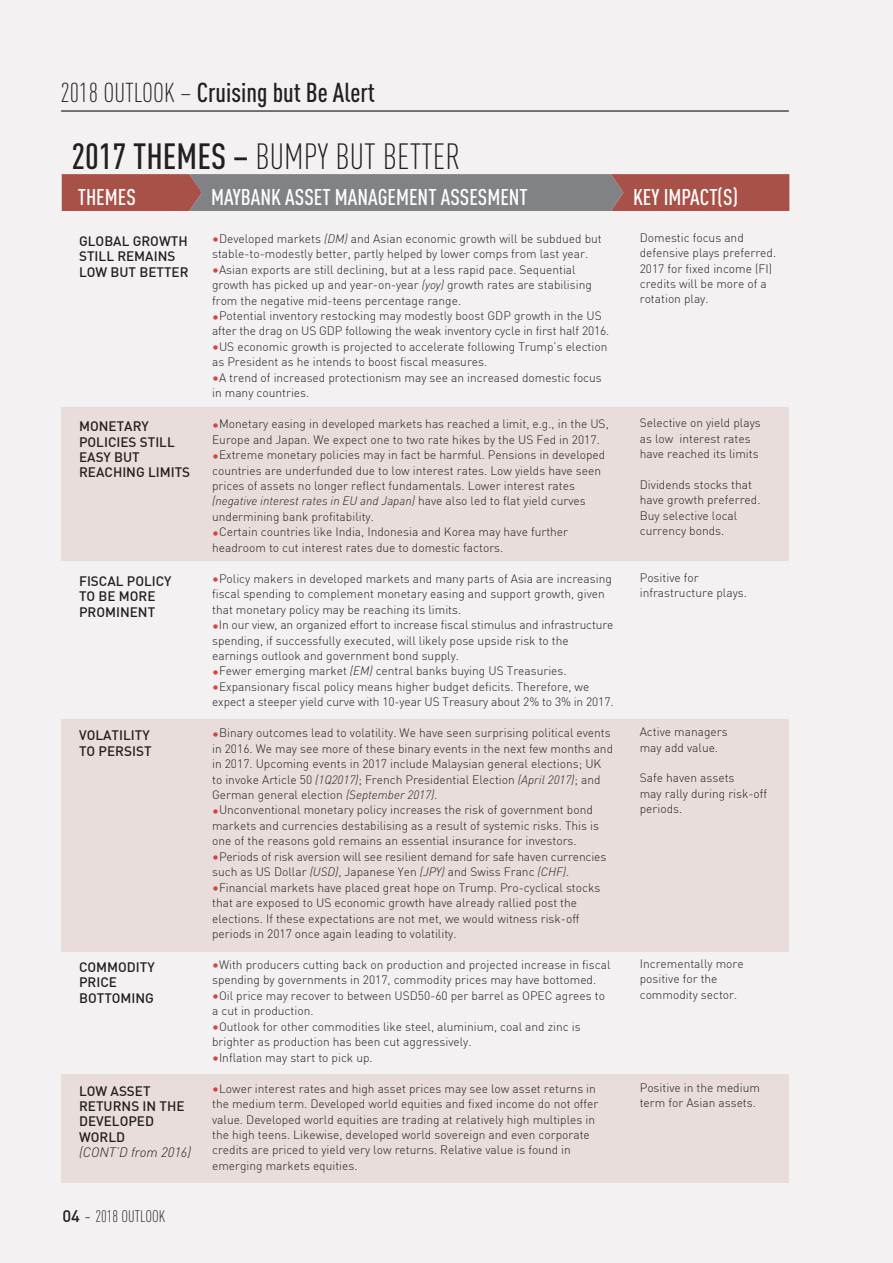
<style>
.page{position:relative;width:893px;height:1263px;background:#f3f1f1}
.page>*{position:absolute;margin:0;border:0;box-sizing:border-box;transform-origin:0 0}
.t1{font:300 36px "DIN Cond";color:#231f20}
.t2{font:500 27px "DIN Cond";color:#231f20}
.t3{font:500 22.5px "DIN Cond";color:#fff}
.t4{font:300 16.5px "DIN Cond";color:#231f20}
.t5{font:500 13.5px/15.5px "DIN";color:#231f20}
.t6{font:italic 300 13.5px "DIN";color:#231f20}
.t7{font:300 12px/15.5px "DIN";color:#231f20}
.s1{font-weight:300}
.s2{font-weight:500}
.s3{font-weight:500;font-size:13.5px;color:rgb(216 50 39/.9)}
.s4{font-style:italic}
.s5{font-family:"DIN";font-weight:500}
.s6{font-family:"DIN"}
</style>
<div class="page">
<div style="left:61px;top:408px;width:727px;height:153px;background:#e9dddc"></div>
<div style="left:61px;top:719px;width:727px;height:232px;background:#e9dddc"></div>
<div style="left:61px;top:1074px;width:727px;height:108px;background:#e9dddc"></div>
<hr style="left:61px;top:110px;width:728px;height:2px;background:#231f20">
<svg style="left:62px;top:174px;width:727px;height:37px;background:#916e6c"></svg>
<h2 class="t2" style="left:61px;top:76px;width:316px"><span class="s1">2018 OUTLOOK –</span> Cruising but Be Alert</h2>
<h1 class="t1" style="left:72px;top:135px;width:390px"><span class="s2">2017 THEMES –</span> BUMPY BUT BETTER</h1>
<h3 class="t3" style="left:78px;top:183px;width:60px">THEMES</h3>
<h3 class="t3" style="left:211px;top:183px;width:318px">MAYBANK ASSET MANAGEMENT ASSESMENT</h3>
<h3 class="t3" style="left:633px;top:183px;width:106px">KEY IMPACT(S)</h3>
<p class="t5" style="left:79px;top:233px;width:111px">GLOBAL GROWTH<br>STILL REMAINS<br>LOW BUT BETTER</p>
<p class="t5" style="left:79px;top:418px;width:113px">MONETARY<br>POLICIES STILL<br>EASY BUT<br>REACHING LIMITS</p>
<p class="t5" style="left:79px;top:573px;width:94px">FISCAL POLICY<br>TO BE MORE<br>PROMINENT</p>
<p class="t5" style="left:79px;top:727px;width:74px">VOLATILITY<br>TO PERSIST</p>
<p class="t5" style="left:79px;top:959px;width:77px">COMMODITY<br>PRICE<br>BOTTOMING</p>
<p class="t5" style="left:79px;top:1082px;width:107px">LOW ASSET<br>RETURNS IN THE<br>DEVELOPED<br>WORLD</p>
<p class="t6" style="left:79px;top:1144px;width:114px">(CONT’D from 2016)</p>
<p class="t7" style="left:212px;top:231px;width:391px"><span class="s3">•</span>Developed markets <span class="s4">(DM)</span> and Asian economic growth will be subdued but stable-to-modestly better, partly helped by lower comps from last year.</p>
<p class="t7" style="left:212px;top:261px;width:381px"><span class="s3">•</span>Asian exports are still declining, but at a less rapid pace. Sequential growth has picked up and year-on-year <span class="s4">(yoy)</span> growth rates are stabilising from the negative mid-teens percentage range.</p>
<p class="t7" style="left:212px;top:308px;width:399px"><span class="s3">•</span>Potential inventory restocking may modestly boost GDP growth in the US after the drag on US GDP following the weak inventory cycle in first half 2016.</p>
<p class="t7" style="left:212px;top:339px;width:397px"><span class="s3">•</span>US economic growth is projected to accelerate following Trump’s election as President as he intends to boost fiscal measures.</p>
<p class="t7" style="left:212px;top:370px;width:391px"><span class="s3">•</span>A trend of increased protectionism may see an increased domestic focus in many countries.</p>
<p class="t7" style="left:212px;top:416px;width:398px"><span class="s3">•</span>Monetary easing in developed markets has reached a limit, e.g., in the US,<br>Europe and Japan. We expect one to two rate hikes by the US Fed in 2017.</p>
<p class="t7" style="left:212px;top:447px;width:395px"><span class="s3">•</span>Extreme monetary policies may in fact be harmful. Pensions in developed countries are underfunded due to low interest rates. Low yields have seen prices of assets no longer reflect fundamentals. Lower interest rates <span class="s4">(negative interest rates in EU and Japan)</span> have also led to flat yield curves undermining bank profitability.</p>
<p class="t7" style="left:212px;top:524px;width:357px"><span class="s3">•</span>Certain countries like India, Indonesia and Korea may have further headroom to cut interest rates due to domestic factors.</p>
<p class="t7" style="left:212px;top:570px;width:401px"><span class="s3">•</span>Policy makers in developed markets and many parts of Asia are increasing fiscal spending to complement monetary easing and support growth, given that monetary policy may be reaching its limits.</p>
<p class="t7" style="left:212px;top:617px;width:403px"><span class="s3">•</span>In our view, an organized effort to increase fiscal stimulus and infrastructure spending, if successfully executed, will likely pose upside risk to the earnings outlook and government bond supply.</p>
<p class="t7" style="left:212px;top:663px;width:356px"><span class="s3">•</span>Fewer emerging market <span class="s4">(EM)</span> central banks buying US Treasuries.</p>
<p class="t7" style="left:212px;top:679px;width:403px"><span class="s3">•</span>Expansionary fiscal policy means higher budget deficits. Therefore, we expect a steeper yield curve with 10-year US Treasury about 2% to 3% in 2017.</p>
<p class="t7" style="left:212px;top:725px;width:403px"><span class="s3">•</span>Binary outcomes lead to volatility. We have seen surprising political events in 2016. We may see more of these binary events in the next few months and in 2017. Upcoming events in 2017 include Malaysian general elections; UK to invoke Article 50 <span class="s4">(1Q2017)</span>; French Presidential Election <span class="s4">(April 2017)</span>; and German general election <span class="s4">(September 2017)</span>.</p>
<p class="t7" style="left:212px;top:802px;width:388px"><span class="s3">•</span>Unconventional monetary policy increases the risk of government bond markets and currencies destabilising as a result of systemic risks. This is one of the reasons gold remains an essential insurance for investors.</p>
<p class="t7" style="left:212px;top:849px;width:396px"><span class="s3">•</span>Periods of risk aversion will see resilient demand for safe haven currencies such as US Dollar <span class="s4">(USD)</span>, Japanese Yen <span class="s4">(JPY)</span> and Swiss Franc <span class="s4">(CHF)</span>.</p>
<p class="t7" style="left:212px;top:879px;width:390px"><span class="s3">•</span>Financial markets have placed great hope on Trump. Pro-cyclical stocks that are exposed to US economic growth have already rallied post the elections. If these expectations are not met, we would witness risk-off periods in 2017 once again leading to volatility.</p>
<p class="t7" style="left:212px;top:957px;width:400px"><span class="s3">•</span>With producers cutting back on production and projected increase in fiscal spending by governments in 2017, commodity prices may have bottomed.</p>
<p class="t7" style="left:212px;top:988px;width:394px"><span class="s3">•</span>Oil price may recover to between USD50-60 per barrel as OPEC agrees to a cut in production.</p>
<p class="t7" style="left:212px;top:1019px;width:370px"><span class="s3">•</span>Outlook for other commodities like steel, aluminium, coal and zinc is brighter as production has been cut aggressively.</p>
<p class="t7" style="left:212px;top:1049px;width:162px"><span class="s3">•</span>Inflation may start to pick up.</p>
<p class="t7" style="left:212px;top:1080px;width:388px"><span class="s3">•</span>Lower interest rates and high asset prices may see low asset returns in the medium term. Developed world equities and fixed income do not offer value. Developed world equities are trading at relatively high multiples in the high teens. Likewise, developed world sovereign and even corporate credits are priced to yield very low returns. Relative value is found in emerging markets equities.</p>
<p class="t7" style="left:640px;top:229px;width:138px">Domestic focus and defensive plays preferred.<br>2017 for fixed income (FI) credits will be more of a rotation play.</p>
<p class="t7" style="left:640px;top:415px;width:123px">Selective on yield plays as low interest rates have reached its limits</p>
<p class="t7" style="left:640px;top:477px;width:122px">Dividends stocks that have growth preferred.<br>Buy selective local currency bonds.</p>
<p class="t7" style="left:640px;top:569px;width:109px">Positive for infrastructure plays.</p>
<p class="t7" style="left:640px;top:724px;width:89px">Active managers may add value.</p>
<p class="t7" style="left:640px;top:770px;width:129px">Safe haven assets<br>may rally during risk-off periods.</p>
<p class="t7" style="left:640px;top:956px;width:105px">Incrementally more positive for the commodity sector.</p>
<p class="t7" style="left:640px;top:1079px;width:122px">Positive in the medium term for Asian assets.</p>
<h3 class="t4" style="left:62px;top:1206px;width:104px"><span class="s5">04</span> <span class="s6">-</span> 2018 OUTLOOK</h3>
</div>
